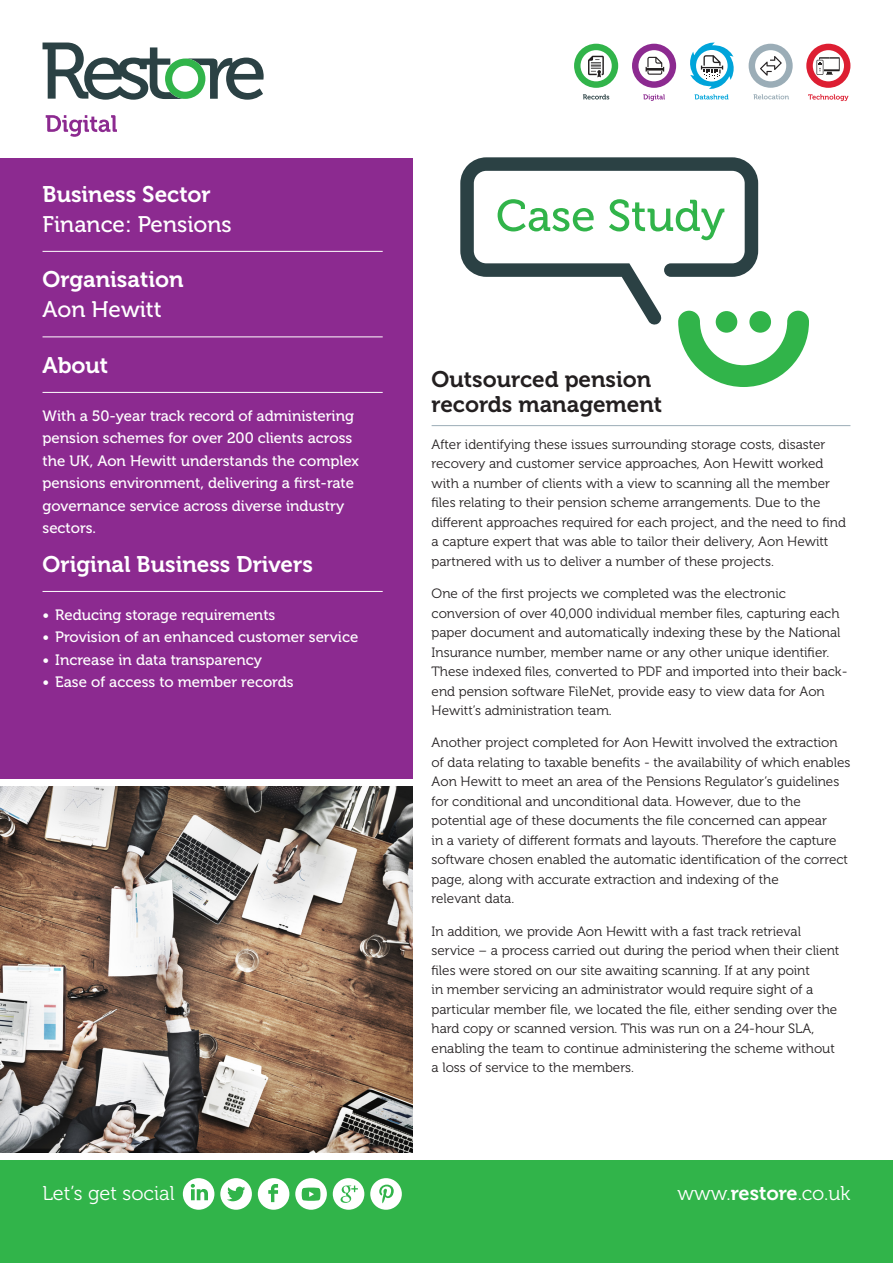
<style>
.page{position:relative;width:893px;height:1263px;background:#fff}
.page>*{position:absolute;margin:0;border:0;box-sizing:border-box;transform-origin:0 0}
.t1{font:22.5px "Museo 700";color:#fff}
.t2{font:22.5px/25.5px "Museo 700";color:#231f20}
.t3{font:22.5px "Museo 500";color:#fff}
.t4{font:19.95px "Museo 300";color:#fff}
.t5{font:15px/22.5px "Museo 500";color:#fff}
.t6{font:13.5px/19.5px "Museo 300";color:#231f20}
.s1{font-family:"Museo 700"}
</style>
<div class="page">
<div style="left:0;top:1160px;width:893px;height:103px;background:#31b44a"></div>
<svg style="left:258px;top:1178px;width:31px;height:32px"></svg>
<svg style="left:183px;top:1178px;width:31px;height:32px"></svg>
<svg style="left:220px;top:1178px;width:32px;height:32px"></svg>
<svg style="left:333px;top:1178px;width:31px;height:32px"></svg>
<svg style="left:370px;top:1178px;width:32px;height:32px"></svg>
<svg style="left:295px;top:1178px;width:32px;height:32px"></svg>
<svg style="left:46px;top:115px;width:71px;height:22px"></svg>
<svg style="left:43px;top:43px;width:221px;height:57px"></svg>
<svg style="left:632px;top:44px;width:44px;height:44px"></svg>
<svg style="left:574px;top:44px;width:44px;height:44px"></svg>
<svg style="left:583px;top:94px;width:26px;height:5px"></svg>
<svg style="left:643px;top:94px;width:22px;height:7px"></svg>
<svg style="left:690px;top:42px;width:44px;height:57px"></svg>
<svg style="left:753px;top:94px;width:36px;height:5px"></svg>
<svg style="left:808px;top:94px;width:40px;height:7px"></svg>
<svg style="left:749px;top:44px;width:44px;height:44px"></svg>
<svg style="left:806px;top:44px;width:44px;height:44px"></svg>
<div style="left:0;top:158px;width:412px;height:621px;background:#8c2a90"></div>
<hr style="left:43px;top:251px;width:340px;height:1px;background:#fff">
<hr style="left:43px;top:336px;width:340px;height:1px;background:#fff">
<hr style="left:43px;top:392px;width:340px;height:1px;background:#fff">
<hr style="left:43px;top:591px;width:340px;height:1px;background:#fff">
<hr style="left:432px;top:425px;width:418px;height:1px;background:#9badb7">
<svg style="left:678px;top:311px;width:131px;height:76px"></svg>
<svg style="left:460px;top:157px;width:298px;height:168px"></svg>
<svg style="left:498px;top:199px;width:96px;height:32px"></svg>
<svg style="left:609px;top:199px;width:115px;height:41px"></svg>
<img style="left:0;top:787px;width:412px;height:365px">
<p class="t1" style="left:43px;top:182px;width:170px">Business Sector</p>
<p class="t3" style="left:43px;top:212px;width:191px">Finance: Pensions</p>
<p class="t1" style="left:43px;top:267px;width:143px">Organisation</p>
<p class="t3" style="left:43px;top:297px;width:121px">Aon Hewitt</p>
<p class="t1" style="left:43px;top:353px;width:67px">About</p>
<p class="t5" style="left:43px;top:405px;width:318px">With a 50-year track record of administering pension schemes for over 200 clients across the UK, Aon Hewitt understands the complex pensions environment, delivering a first-rate governance service across diverse industry sectors.</p>
<p class="t1" style="left:43px;top:552px;width:272px">Original Business Drivers</p>
<p class="t5" style="left:43px;top:604px;width:234px">• Reducing storage requirements</p>
<p class="t5" style="left:43px;top:626px;width:317px">• Provision of an enhanced customer service</p>
<p class="t5" style="left:43px;top:649px;width:221px">• Increase in data transparency</p>
<p class="t5" style="left:43px;top:671px;width:253px">• Ease of access to member records</p>
<p class="t2" style="left:432px;top:367px;width:232px">Outsourced pension records management</p>
<p class="t6" style="left:432px;top:435px;width:416px">After identifying these issues surrounding storage costs, disaster recovery and customer service approaches, Aon Hewitt worked with a number of clients with a view to scanning all the member files relating to their pension scheme arrangements. Due to the different approaches required for each project, and the need to find a capture expert that was able to tailor their delivery, Aon Hewitt partnered with us to deliver a number of these projects.</p>
<p class="t6" style="left:432px;top:584px;width:417px">One of the first projects we completed was the electronic conversion of over 40,000 individual member files, capturing each paper document and automatically indexing these by the National Insurance number, member name or any other unique identifier.<br>These indexed files, converted to PDF and imported into their back&shy;end pension software FileNet, provide easy to view data for Aon Hewitt’s administration team.</p>
<p class="t6" style="left:432px;top:733px;width:420px">Another project completed for Aon Hewitt involved the extraction of data relating to taxable benefits - the availability of which enables Aon Hewitt to meet an area of the Pensions Regulator’s guidelines for conditional and unconditional data. However, due to the potential age of these documents the file concerned can appear<br>in a variety of different formats and layouts. Therefore the capture software chosen enabled the automatic identification of the correct page, along with accurate extraction and indexing of the<br>relevant data.</p>
<p class="t6" style="left:432px;top:921px;width:409px">In addition, we provide Aon Hewitt with a fast track retrieval service – a process carried out during the period when their client files were stored on our site awaiting scanning. If at any point<br>in member servicing an administrator would require sight of a particular member file, we located the file, either sending over the hard copy or scanned version. This was run on a 24-hour SLA, enabling the team to continue administering the scheme without a loss of service to the members.</p>
<h2 class="t4" style="left:43px;top:1182px;width:134px">Let’s get social</h2>
<h2 class="t4" style="left:677px;top:1182px;width:175px">www.<span class="s1">restore</span>.co.uk</h2>
</div>
